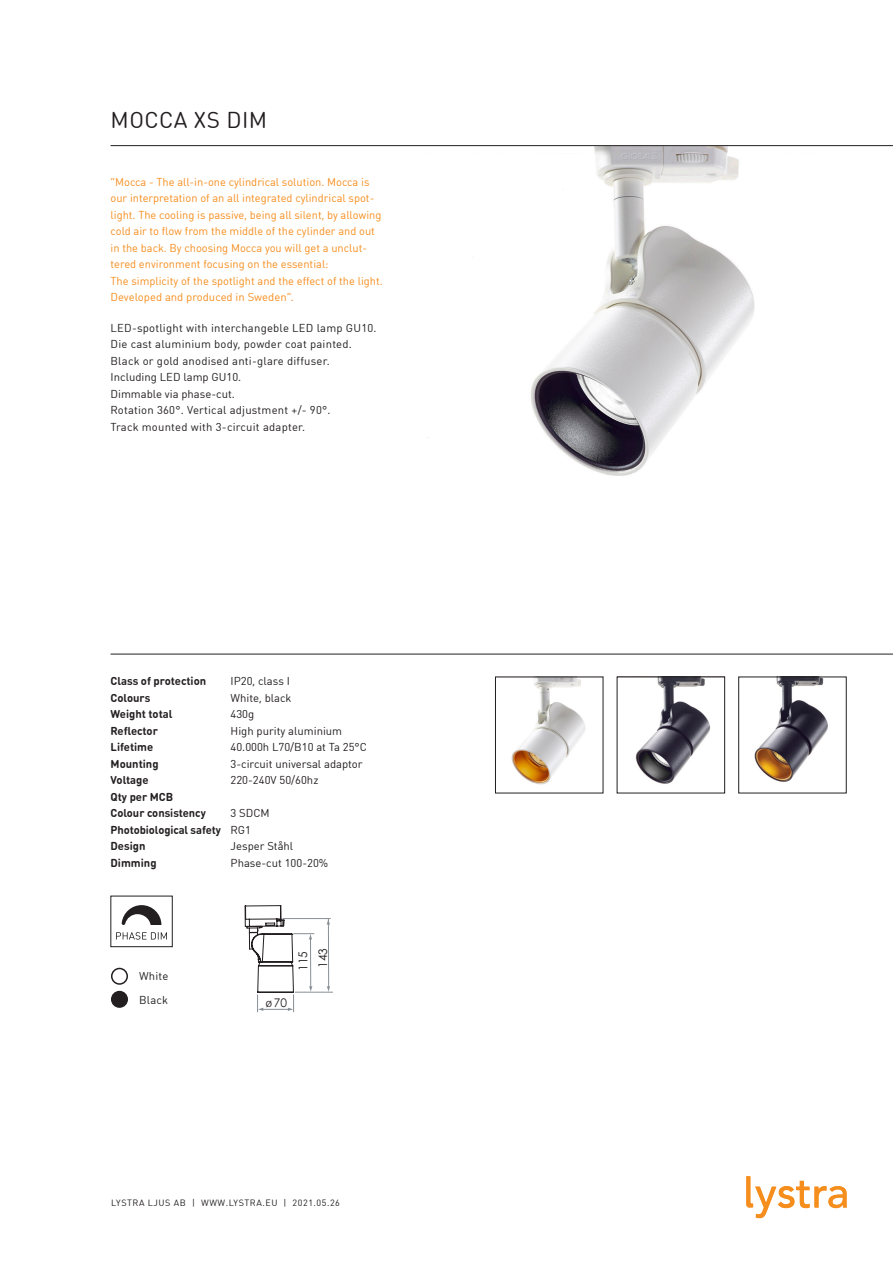
<style>
.page{position:relative;width:893px;height:1263px;background:#fff}
.page>*{position:absolute;margin:0;border:0;box-sizing:border-box;transform-origin:0 0}
.t1{font:22.5px "DIN Round Offc Pro";letter-spacing:.02em;color:#231f20}
.t2{font:11.85px/19.6px "Century Gothic";letter-spacing:-.005em;color:#231f20}
.t3{font:11.25px "DIN Round Offc Pro";letter-spacing:.015em;color:#231f20}
.t4{font:11.25px/16.5px "DIN Round Offc Pro";color:#f68e1e}
.t5{font:700 11.25px "DIN Round Offc Pro";color:#231f20}
.t6{font:9px "DIN Round Offc Pro";letter-spacing:.06em;color:#231f20}
.s1{font-weight:400}
.s2{font-family:"Myriad Pro";font-size:9px}
</style>
<div class="page">
<img style="left:419px;top:146px;width:440px;height:330px">
<hr style="left:111px;top:654px;width:782px;height:1px;background:#231f20">
<hr style="left:111px;top:145px;width:782px;height:1px;background:#231f20">
<svg style="left:746px;top:1176px;width:101px;height:42px"></svg>
<div style="left:111px;top:968px;width:17px;height:17px;border:2px solid #231f20;border-radius:50%"></div>
<div style="left:112px;top:991px;width:15px;height:16px;background:#231f20;border-radius:50%"></div>
<div style="left:111px;top:991px;width:17px;height:17px;border:2px solid #231f20;border-radius:50%"></div>
<svg style="left:116px;top:932px;width:51px;height:7px"></svg>
<div style="left:111px;top:896px;width:62px;height:51px;border:1px solid #231f20"></div>
<svg style="left:122px;top:905px;width:39px;height:20px"></svg>
<img style="left:511px;top:679px;width:74px;height:106px">
<img style="left:754px;top:679px;width:74px;height:103px">
<div style="left:738px;top:677px;width:109px;height:116px;border:1px solid #231f20"></div>
<img style="left:635px;top:679px;width:75px;height:105px">
<div style="left:617px;top:677px;width:108px;height:116px;border:1px solid #231f20"></div>
<hr style="left:283px;top:918px;width:47px;height:1px;background:#878f96">
<hr style="left:328px;top:919px;width:1px;height:69px;background:#878f96">
<hr style="left:295px;top:992px;width:38px;height:1px;background:#878f96">
<svg style="left:327px;top:986px;width:3px;height:6px"></svg>
<svg style="left:245px;top:905px;width:69px;height:107px"></svg>
<p class="t1" style="left:111px;top:105px;width:158px">MOCCA XS DIM</p>
<p class="t4" style="left:111px;top:173px;width:272px">“Mocca - The all-in-one cylindrical solution. Mocca is our interpretation of an all integrated cylindrical spot&shy;light. The cooling is passive, being all silent, by allowing cold air to flow from the middle of the cylinder and out in the back. By choosing Mocca you will get a unclut&shy;tered environment focusing on the essential:</p>
<p class="t4" style="left:111px;top:272px;width:274px">The simplicity of the spotlight and the effect of the light.</p>
<p class="t4" style="left:111px;top:289px;width:185px">Developed and produced in Sweden”.</p>
<p class="t3" style="left:111px;top:320px;width:268px">LED-spotlight with interchangeble LED lamp GU 10.</p>
<p class="t3" style="left:111px;top:337px;width:243px">Die cast aluminium body, powder coat painted.</p>
<p class="t3" style="left:111px;top:353px;width:221px">Black or gold anodised anti-glare diffuser.</p>
<p class="t3" style="left:111px;top:370px;width:132px">Including LED lamp GU 10.</p>
<p class="t3" style="left:111px;top:386px;width:126px">Dimmable via phase-cut.</p>
<p class="t3" style="left:111px;top:403px;width:222px">Rotation 360°. Vertical adjustment +/- 90°.</p>
<p class="t3" style="left:111px;top:419px;width:196px">Track mounted with 3-circuit adapter.</p>
<p class="t5" style="left:111px;top:673px;width:97px">Class of protection</p>
<p class="t3" style="left:231px;top:674px;width:61px">IP20, class I</p>
<p class="t5" style="left:111px;top:690px;width:41px">Colours</p>
<p class="t3" style="left:231px;top:690px;width:62px">White, black</p>
<p class="t5" style="left:111px;top:706px;width:63px">Weight total</p>
<p class="t3" style="left:231px;top:707px;width:25px">430g</p>
<p class="t5" style="left:111px;top:723px;width:49px">Reflector</p>
<p class="t3" style="left:231px;top:723px;width:113px">High purity aluminium</p>
<p class="t5" style="left:111px;top:739px;width:44px">Lifetime</p>
<p class="t3" style="left:231px;top:740px;width:138px">40.000h L70/B10 at Ta 25°C</p>
<p class="t5" style="left:111px;top:756px;width:50px">Mounting</p>
<p class="t3" style="left:231px;top:756px;width:134px">3-circuit universal adaptor</p>
<p class="t5" style="left:111px;top:772px;width:39px">Voltage</p>
<p class="t3" style="left:231px;top:773px;width:89px">220-240V 50/60hz</p>
<p class="t5" style="left:111px;top:789px;width:64px">Qty per MCB</p>
<p class="t5" style="left:111px;top:805px;width:97px">Colour consistency</p>
<p class="t3" style="left:231px;top:806px;width:41px">3 SDCM</p>
<p class="t5" style="left:111px;top:822px;width:142px">Photobiological safety <span class="s1">RG1</span></p>
<p class="t5" style="left:111px;top:838px;width:36px">Design</p>
<p class="t3" style="left:231px;top:839px;width:64px">Jesper Ståhl</p>
<p class="t5" style="left:111px;top:855px;width:48px">Dimming</p>
<p class="t3" style="left:231px;top:855px;width:99px">Phase-cut 100-20%</p>
<p class="t3" style="left:139px;top:969px;width:31px">White</p>
<p class="t3" style="left:139px;top:993px;width:30px">Black</p>
<p class="t2" style="left:266px;top:992px;width:23px"><span class="s2">Ø</span> 70</p>
<p class="t2" style="left:293px;top:971px;width:24px;rotate:-90deg">115<br>143</p>
<p class="t6" style="left:111px;top:1196px;width:129px">Lystra Ljus AB | WWW.LYSTRA</p>
<p class="t6" style="left:262px;top:1196px;width:79px">.EU | 2021.05.26</p>
</div>
